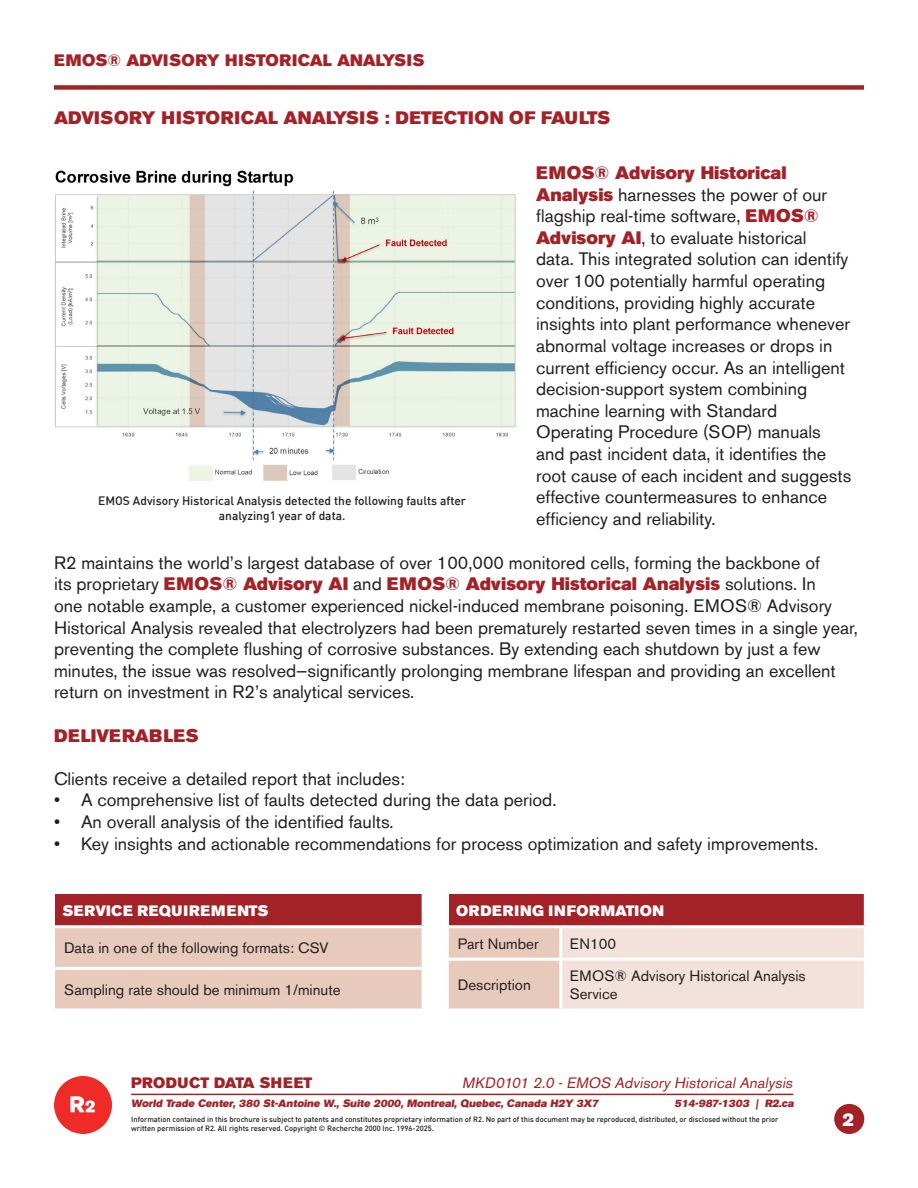
<style>
.page{position:relative;width:918px;height:1188px;background:#fff}
.page>*{position:absolute;margin:0;border:0;box-sizing:border-box;transform-origin:0 0}
.t1{font:18px/21.6px "Akzidenz Grotesk BE";color:#231f20}
.t2{font:18px "Akzidenz Grotesk BE Super";letter-spacing:.015em;color:#a32228}
.t3{font:18px "Akzidenz Grotesk BE Super";color:#fff}
.t4{font:16.5px "Akzidenz Grotesk BE Super";color:#a32228}
.t5{font:15px/18px "Akzidenz Grotesk BE";color:#231f20}
.t6{font:italic 15px "Akzidenz Grotesk BE";color:#a32228}
.t7{font:15px "Akzidenz Grotesk BE Super";letter-spacing:.03em;color:#fff}
.t8{font:15px "Akzidenz Grotesk BE Super";letter-spacing:.03em;color:#a32228}
.t9{font:500 12px "DIN";color:#231f20}
.t10{font:10.5px "Akzidenz Grotesk BE Super";color:#a32228}
.t11{font:500 7.5px/9px "DIN";color:#1f1a1e}
.s1{font-family:"Akzidenz Grotesk BE Super";color:#a32228}
</style>
<div class="page">
<div style="left:54px;top:85px;width:810px;height:5px;background:#a32228"></div>
<img style="left:54px;top:1076px;width:58px;height:58px">
<hr style="left:131px;top:1094px;width:662px;height:1px;background:#a32228">
<div style="left:834px;top:1104px;width:30px;height:30px;background:#a32228;border-radius:50%"></div>
<div style="left:55px;top:894px;width:368px;height:33px;background:#a32228"></div>
<div style="left:55px;top:928px;width:367px;height:81px;background:#e8cabd"></div>
<hr style="left:55px;top:967px;width:370px;height:3px;background:#fff">
<hr style="left:55px;top:925px;width:370px;height:3px;background:#fff">
<hr style="left:422px;top:894px;width:3px;height:31px;background:#fff">
<div style="left:449px;top:894px;width:416px;height:33px;background:#a32228"></div>
<svg style="left:449px;top:928px;width:415px;height:81px;background:#efdbd3"></svg>
<hr style="left:449px;top:958px;width:112px;height:3px;background:#fff">
<hr style="left:561px;top:958px;width:306px;height:3px;background:#fff">
<hr style="left:449px;top:925px;width:112px;height:3px;background:#fff">
<hr style="left:561px;top:925px;width:306px;height:3px;background:#fff">
<hr style="left:559px;top:928px;width:3px;height:30px;background:#fff">
<hr style="left:559px;top:961px;width:3px;height:48px;background:#fff">
<hr style="left:864px;top:894px;width:3px;height:31px;background:#fff">
<img style="left:55px;top:170px;width:461px;height:311px">
<p class="t4" style="left:54px;top:51px;width:372px">EMOS® ADVISORY HISTORICAL ANALYSIS</p>
<p class="t2" style="left:54px;top:107px;width:558px">ADVISORY HISTORICAL ANALYSIS : DETECTION OF FAULTS</p>
<p class="t9" style="left:98px;top:493px;width:370px">EMOS Advisory Historical Analysis detected the following faults after</p>
<p class="t9" style="left:219px;top:508px;width:128px">analyzing1 year of data.</p>
<p class="t1" style="left:536px;top:162px;width:317px"><span class="s1">EMOS® Advisory Historical Analysis</span> harnesses the power of our flagship real-time software, <span class="s1">EMOS® Advisory AI</span>, to evaluate historical<br>data. This integrated solution can identify over 100 potentially harmful operating conditions, providing highly accurate insights into plant performance whenever abnormal voltage increases or drops in current efficiency occur. As an intelligent decision-support system combining machine learning with Standard Operating Procedure (SOP) manuals and past incident data, it identifies the root cause of each incident and suggests effective countermeasures to enhance efficiency and reliability.</p>
<p class="t1" style="left:54px;top:552px;width:806px">R2 maintains the world’s largest database of over 100,000 monitored cells, forming the backbone of<br>its proprietary <span class="s1">EMOS® Advisory AI</span> and <span class="s1">EMOS® Advisory Historical Analysis</span> solutions. In<br>one notable example, a customer experienced nickel-induced membrane poisoning. EMOS® Advisory Historical Analysis revealed that electrolyzers had been prematurely restarted seven times in a single year, preventing the complete flushing of corrosive substances. By extending each shutdown by just a few minutes, the issue was resolved—significantly prolonging membrane lifespan and providing an excellent return on investment in R2’s analytical services.</p>
<p class="t2" style="left:54px;top:725px;width:146px">DELIVERABLES</p>
<p class="t1" style="left:54px;top:768px;width:353px">Clients receive a detailed report that includes:</p>
<p class="t1" style="left:54px;top:789px;width:504px">• A comprehensive list of faults detected during the data period.</p>
<p class="t1" style="left:54px;top:811px;width:341px">• An overall analysis of the identified faults.</p>
<p class="t1" style="left:54px;top:833px;width:766px">• Key insights and actionable recommendations for process optimization and safety improvements.</p>
<p class="t7" style="left:63px;top:902px;width:207px">SERVICE REQUIREMENTS</p>
<p class="t5" style="left:64px;top:939px;width:266px">Data in one of the following formats: CSV</p>
<p class="t5" style="left:64px;top:981px;width:278px">Sampling rate should be minimum 1/minute</p>
<p class="t7" style="left:456px;top:902px;width:209px">ORDERING INFORMATION</p>
<p class="t5" style="left:458px;top:934px;width:82px">Part Number</p>
<p class="t5" style="left:570px;top:934px;width:48px">EN100</p>
<p class="t5" style="left:458px;top:976px;width:75px">Description</p>
<p class="t5" style="left:570px;top:967px;width:237px">EMOS® Advisory Historical Analysis<br>Service</p>
<p class="t8" style="left:131px;top:1074px;width:182px">PRODUCT DATA SHEET</p>
<p class="t10" style="left:131px;top:1097px;width:471px">World Trade Center, 380 St-Antoine W., Suite 2000, Montreal, Quebec, Canada H2Y 3X7</p>
<p class="t10" style="left:674px;top:1097px;width:123px">514-987-1303 | R2.ca</p>
<p class="t11" style="left:131px;top:1114px;width:649px">Information contained in this brochure is subject to patents and constitutes proprietary information of R2. No part of this document may be reproduced, distributed, or disclosed without the prior written permission of R2. All rights reserved. Copyright © Recherche 2000 Inc. 1996-2025.</p>
<p class="t3" style="left:843px;top:1109px;width:13px">2</p>
<p class="t6" style="left:462px;top:1074px;width:335px">MKD0101 2.0 - EMOS Advisory Historical Analysis</p>
</div>
